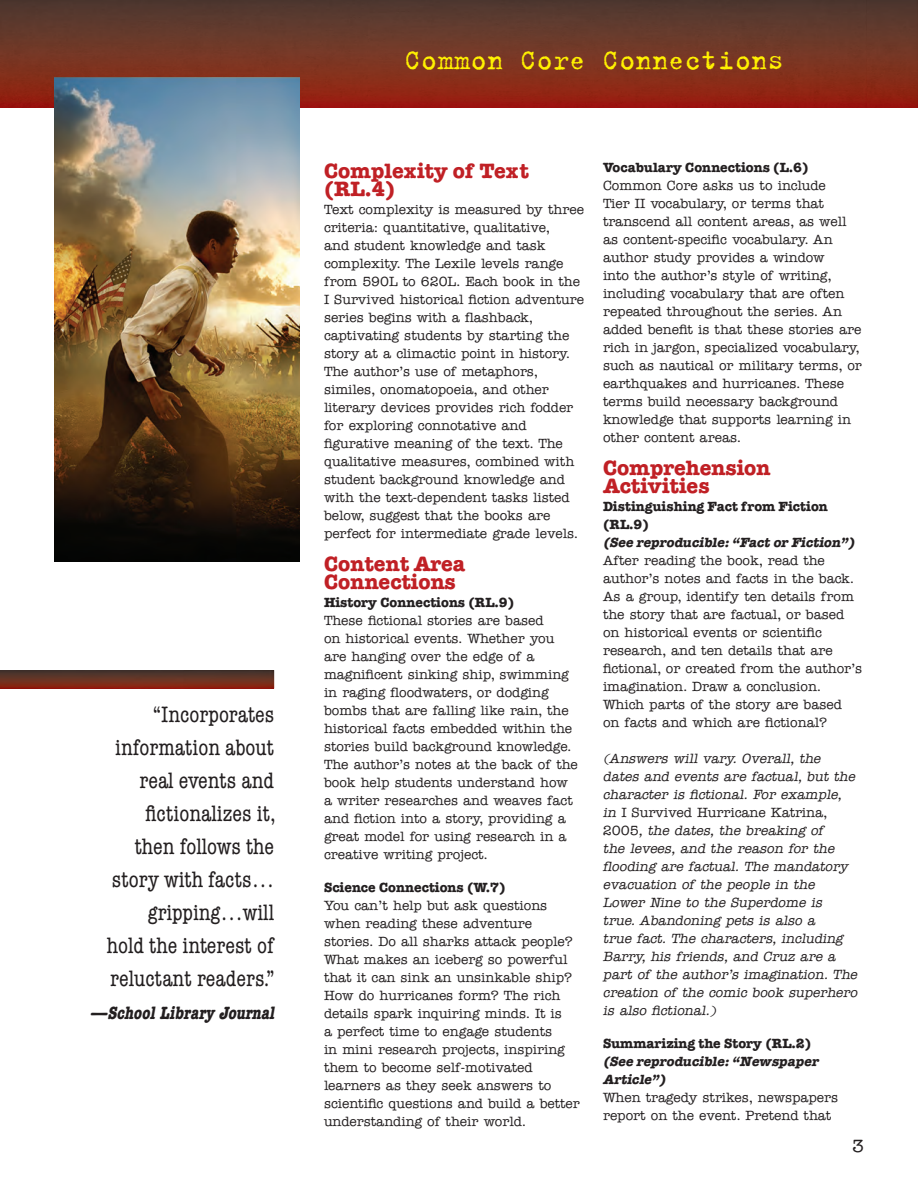
<style>
.page{position:relative;width:918px;height:1188px;background:#fff}
.page>*{position:absolute;margin:0;border:0;box-sizing:border-box;transform-origin:0 0}
.t1{font:30px "Trixie";color:#fff101}
.t2{font:condensed 22.5px/33px "American Typewriter";color:#231f20;text-align:right}
.t3{font:700 21px/18px "American Typewriter";color:#c02025}
.t4{font:italic 700 condensed 18px "American Typewriter";color:#231f20}
.t5{font:500 18px "American Typewriter";color:#231f20}
.t6{font:500 13.5px/18px "American Typewriter";color:#231f20}
.t7{font:italic 500 13.5px/18px "American Typewriter";color:#231f20}
.t8{font:700 13.5px/18px "American Typewriter";color:#231f20}
.t9{font:italic 700 13.5px/18px "American Typewriter";color:#231f20}
.s1{font-style:normal}
</style>
<div class="page">
<img style="left:0;top:0;width:918px;height:108px">
<img style="left:54px;top:78px;width:245px;height:484px">
<img style="left:0;top:670px;width:274px;height:18px">
<h2 class="t2" style="left:107px;top:698px;width:170px">“Incorporates information about real events and fictionalizes it, then follows the story with facts… gripping…will hold the interest of reluctant readers.”</h2>
<h3 class="t4" style="left:89px;top:1002px;width:190px">—SchoolLibrary Journal</h3>
<h1 class="t1" style="left:404px;top:41px;width:381px">Common Core Connections</h1>
<h3 class="t3" style="left:324px;top:162px;width:206px">Complexity of Text (RL.4)</h3>
<p class="t6" style="left:324px;top:200px;width:262px">Text complexity is measured by three criteria: quantitative, qualitative,<br>and student knowledge and task complexity. The Lexile levels range from 590L to 620L. Each book in the I Survived historical fiction adventure series begins with a flashback, captivating students by starting the story at a climactic point in history.<br>The author’s use of metaphors, similes, onomatopoeia, and other literary devices provides rich fodder for exploring connotative and figurative meaning of the text. The qualitative measures, combined with student background knowledge and with the text-dependent tasks listed below, suggest that the books are perfect for intermediate grade levels.</p>
<h3 class="t3" style="left:324px;top:555px;width:143px">Content Area<br>Connections</h3>
<p class="t8" style="left:324px;top:593px;width:192px">History Connections (RL.9)</p>
<p class="t6" style="left:324px;top:611px;width:255px">These fictional stories are based<br>on historical events. Whether you are hanging over the edge of a magnificent sinking ship, swimming in raging floodwaters, or dodging bombs that are falling like rain, the historical facts embedded within the stories build background knowledge.<br>The author’s notes at the back of the book help students understand how a writer researches and weaves fact and fiction into a story, providing a great model for using research in a creative writing project.</p>
<p class="t8" style="left:324px;top:878px;width:183px">Science Connections (W.7)</p>
<p class="t6" style="left:324px;top:896px;width:257px">You can’t help but ask questions when reading these adventure stories. Do all sharks attack people?<br>What makes an iceberg so powerful that it can sink an unsinkable ship?<br>How do hurricanes form? The rich details spark inquiring minds. It is<br>a perfect time to engage students<br>in mini research projects, inspiring them to become self-motivated learners as they seek answers to scientific questions and build a better understanding of their world.</p>
<p class="t8" style="left:603px;top:158px;width:207px">Vocabulary Connections (L.6)</p>
<p class="t6" style="left:603px;top:177px;width:260px">Common Core asks us to include<br>Tier II vocabulary, or terms that transcend all content areas, as well as content-specific vocabulary. An author study provides a window<br>into the author’s style of writing, including vocabulary that are often repeated throughout the series. An added benefit is that these stories are rich in jargon, specialized vocabulary, such as nautical or military terms, or earthquakes and hurricanes. These terms build necessary background knowledge that supports learning in other content areas.</p>
<h3 class="t3" style="left:603px;top:459px;width:169px">Comprehension<br>Activities</h3>
<p class="t8" style="left:603px;top:498px;width:227px">Distinguishing Fact from Fiction (RL.9)</p>
<p class="t9" style="left:603px;top:534px;width:256px">(See reproducible:“Fact or Fiction”)</p>
<p class="t6" style="left:603px;top:552px;width:261px">After reading the book, read the author’s notes and facts in the back.<br>As a group, identify ten details from the story that are factual, or based on historical events or scientific research, and ten details that are fictional, or created from the author’s imagination. Draw a conclusion.<br>Which parts of the story are based<br>on facts and which are fictional?</p>
<p class="t7" style="left:603px;top:750px;width:259px">(Answers will vary. Overall, the dates and events are factual, but the character is fictional. For example, in <span class="s1">I Survived Hurricane Katrina,<br>2 0 0 5</span> , the dates, the breaking of<br>the levees, and the reason for the flooding are factual. The mandatory evacuation of the people in the Lower Nine to the Superdome is true. Abandoning pets is also a<br>true fact. The characters, including Barry, his friends, and Cruz are a part of the author’s imagination. The creation of the comic book superhero is also fictional.)</p>
<p class="t8" style="left:603px;top:1035px;width:210px">Summarizing the Story (RL.2)</p>
<p class="t9" style="left:603px;top:1053px;width:220px">(See reproducible:“Newspaper<br>Article”)</p>
<p class="t6" style="left:603px;top:1089px;width:237px">When tragedy strikes, newspapers report on the event. Pretend that</p>
<h3 class="t5" style="left:852px;top:1136px;width:13px">3</h3>
</div>
